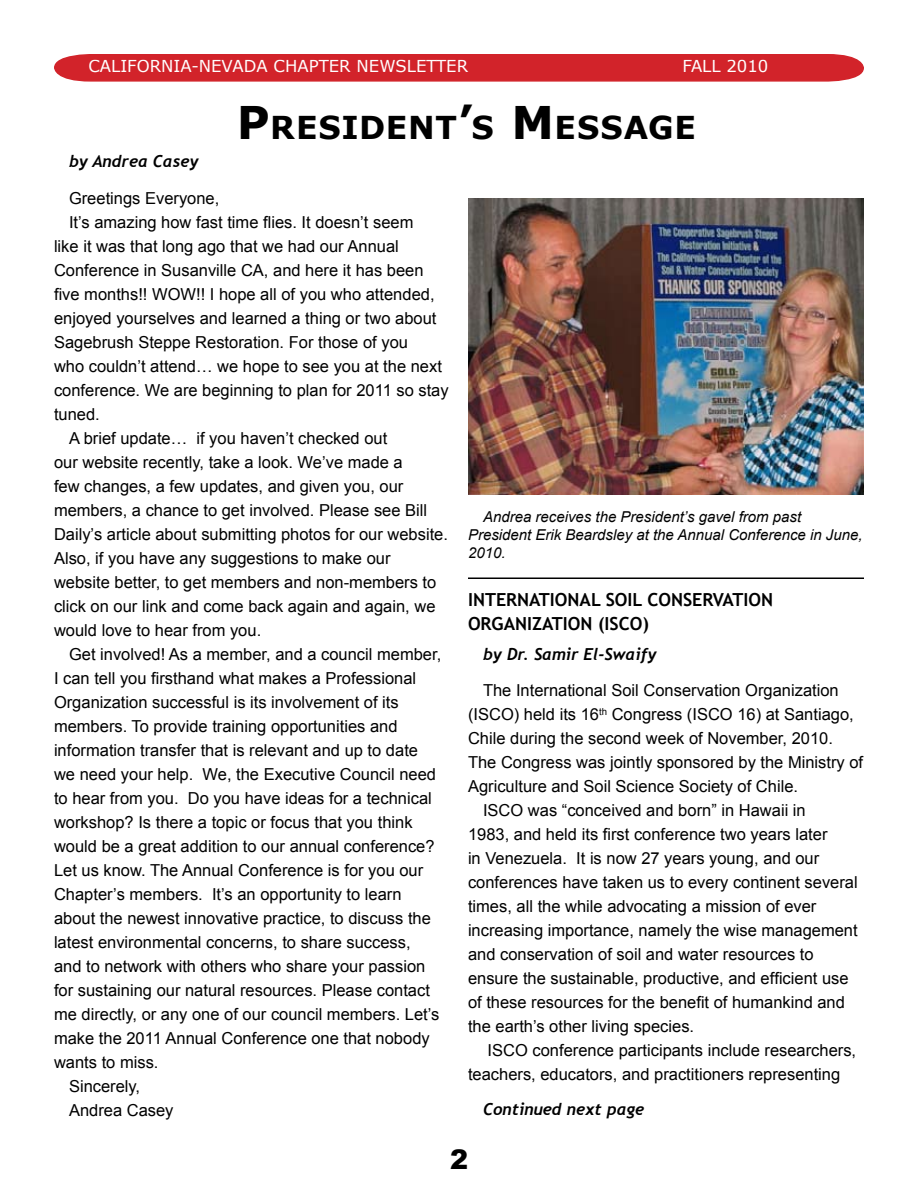
<style>
.page{position:relative;width:918px;height:1188px;background:#fff}
.page>*{position:absolute;margin:0;border:0;box-sizing:border-box;transform-origin:0 0}
.t1{font:700 31.5px "Verdana";letter-spacing:.025em;color:#000}
.t2{font:700 18px "Trebuchet MS";color:#000}
.t3{font:16.5px "Arial";color:#000}
.t4{font:italic 700 16.5px "Trebuchet";color:#000}
.t5{font:16.5px "Verdana";color:#fff}
.t6{font:italic 15px/18px "Arial";color:#000}
.s1{font-size:45px}
</style>
<div class="page">
<svg style="left:54px;top:54px;width:810px;height:28px;background:#d5353c"></svg>
<div style="left:88px;top:59px;width:739px;height:18px;background:#d2232a"></div>
<div style="left:87px;top:58px;width:741px;height:19px;border:2px solid #d2232a"></div>
<img style="left:468px;top:198px;width:396px;height:297px">
<hr style="left:468px;top:578px;width:396px;height:1px;background:#000">
<p class="t5" style="left:88px;top:56px;width:426px">CALIFORNIA-NEVADA CHAPTER NEWSLETTER F</p>
<p class="t5" style="left:691px;top:56px;width:79px">ALL 2010</p>
<h1 class="t1" style="left:237px;top:108px;width:461px"><span class="s1">P</span>RESIDENT<span class="s1">’</span>S <span class="s1">M</span>ESSAGE</h1>
<p class="t4" style="left:69px;top:151px;width:131px">by Andrea Casey</p>
<p class="t3" style="left:69px;top:187px;width:152px">Greetings Everyone,</p>
<p class="t3" style="left:69px;top:211px;width:346px">It’s amazing how fast time flies. It doesn’t seem</p>
<p class="t3" style="left:54px;top:235px;width:346px">like it was that long ago that we had our Annual</p>
<p class="t3" style="left:54px;top:259px;width:371px">Conference in Susanville CA, and here it has been</p>
<p class="t3" style="left:54px;top:283px;width:382px">five months!! WOW!! I hope all of you who attended,</p>
<p class="t3" style="left:54px;top:307px;width:384px">enjoyed yourselves and learned a thing or two about</p>
<p class="t3" style="left:54px;top:331px;width:356px">Sagebrush Steppe Restoration. For those of you</p>
<p class="t3" style="left:54px;top:355px;width:389px">who couldn’t attend… we hope to see you at the next</p>
<p class="t3" style="left:54px;top:379px;width:396px">conference. We are beginning to plan for 2011 so stay</p>
<p class="t3" style="left:54px;top:403px;width:47px">tuned.</p>
<p class="t3" style="left:69px;top:427px;width:320px">A brief update… if you haven’t checked out</p>
<p class="t3" style="left:54px;top:451px;width:350px">our website recently, take a look. We’ve made a</p>
<p class="t3" style="left:54px;top:475px;width:351px">few changes, a few updates, and given you, our</p>
<p class="t3" style="left:54px;top:499px;width:375px">members, a chance to get involved. Please see Bill</p>
<p class="t3" style="left:54px;top:523px;width:396px">Daily’s article about submitting photos for our website.</p>
<p class="t3" style="left:54px;top:547px;width:338px">Also, if you have any suggestions to make our</p>
<p class="t3" style="left:54px;top:571px;width:384px">website better, to get members and non-members to</p>
<p class="t3" style="left:54px;top:595px;width:383px">click on our link and come back again and again, we</p>
<p class="t3" style="left:54px;top:619px;width:209px">would love to hear from you.</p>
<p class="t3" style="left:69px;top:643px;width:374px">Get involved! As a member, and a council member,</p>
<p class="t3" style="left:54px;top:667px;width:364px">I can tell you firsthand what makes a Professional</p>
<p class="t3" style="left:54px;top:691px;width:346px">Organization successful is its involvement of its</p>
<p class="t3" style="left:54px;top:715px;width:345px">members. To provide training opportunities and</p>
<p class="t3" style="left:54px;top:739px;width:366px">information transfer that is relevant and up to date</p>
<p class="t3" style="left:54px;top:763px;width:384px">we need your help. We, the Executive Council need</p>
<p class="t3" style="left:54px;top:787px;width:379px">to hear from you. Do you have ideas for a technical</p>
<p class="t3" style="left:54px;top:811px;width:360px">workshop? Is there a topic or focus that you think</p>
<p class="t3" style="left:54px;top:835px;width:382px">would be a great addition to our annual conference?</p>
<p class="t3" style="left:54px;top:859px;width:371px">Let us know. The Annual Conference is for you our</p>
<p class="t3" style="left:54px;top:883px;width:349px">Chapter’s members. It’s an opportunity to learn</p>
<p class="t3" style="left:54px;top:907px;width:378px">about the newest innovative practice, to discuss the</p>
<p class="t3" style="left:54px;top:931px;width:358px">latest environmental concerns, to share success,</p>
<p class="t3" style="left:54px;top:955px;width:373px">and to network with others who share your passion</p>
<p class="t3" style="left:54px;top:979px;width:378px">for sustaining our natural resources. Please contact</p>
<p class="t3" style="left:54px;top:1003px;width:387px">me directly, or any one of our council members. Let’s</p>
<p class="t3" style="left:54px;top:1027px;width:377px">make the 2011 Annual Conference one that nobody</p>
<p class="t3" style="left:54px;top:1051px;width:106px">wants to miss.</p>
<p class="t3" style="left:69px;top:1075px;width:73px">Sincerely,</p>
<p class="t3" style="left:69px;top:1099px;width:106px">Andrea Casey</p>
<p class="t6" style="left:468px;top:508px;width:396px;text-indent:15px">Andrea receives the President’s gavel from past<br>President Erik Beardsley at the Annual Conference in June,<br>2010.</p>
<p class="t2" style="left:468px;top:588px;width:12px">INTERNATIONAL</p>
<p class="t2" style="left:606px;top:588px;width:10px">SOIL</p>
<p class="t2" style="left:647px;top:588px;width:23px">CONSERVATION</p>
<p class="t2" style="left:468px;top:612px;width:12px">ORGANI</p>
<p class="t2" style="left:532px;top:612px;width:21px">ZATION</p>
<p class="t2" style="left:598px;top:612px;width:53px">(ISCO)</p>
<p class="t4" style="left:483px;top:644px;width:175px">by Dr. Samir El-Swaify</p>
<p class="t3" style="left:483px;top:679px;width:357px">The International Soil Conservation Organization</p>
<p class="t3" style="left:468px;top:703px;width:387px">(ISCO) held its 16<sup>th</sup> Congress (ISCO 16) at Santiago,</p>
<p class="t3" style="left:468px;top:727px;width:367px">Chile during the second week of November, 2010.</p>
<p class="t3" style="left:468px;top:751px;width:397px">The Congress was jointly sponsored by the Ministry of</p>
<p class="t3" style="left:468px;top:775px;width:332px">Agriculture and Soil Science Society of Chile.</p>
<p class="t3" style="left:483px;top:799px;width:324px">ISCO was “conceived and born” in Hawaii in</p>
<p class="t3" style="left:468px;top:823px;width:361px">1983, and held its first conference two years later</p>
<p class="t3" style="left:468px;top:847px;width:353px">in Venezuela. It is now 27 years young, and our</p>
<p class="t3" style="left:468px;top:871px;width:391px">conferences have taken us to every continent several</p>
<p class="t3" style="left:468px;top:895px;width:350px">times, all the while advocating a mission of ever</p>
<p class="t3" style="left:468px;top:919px;width:391px">increasing importance, namely the wise management</p>
<p class="t3" style="left:468px;top:943px;width:347px">and conservation of soil and water resources to</p>
<p class="t3" style="left:468px;top:967px;width:382px">ensure the sustainable, productive, and efficient use</p>
<p class="t3" style="left:468px;top:991px;width:378px">of these resources for the benefit of humankind and</p>
<p class="t3" style="left:468px;top:1015px;width:228px">the earth’s other living species.</p>
<p class="t3" style="left:488px;top:1039px;width:370px">ISCO conference participants include researchers,</p>
<p class="t3" style="left:468px;top:1063px;width:374px">teachers, educators, and practitioners representing</p>
<p class="t4" style="left:483px;top:1099px;width:163px">Continued next page</p>
</div>
